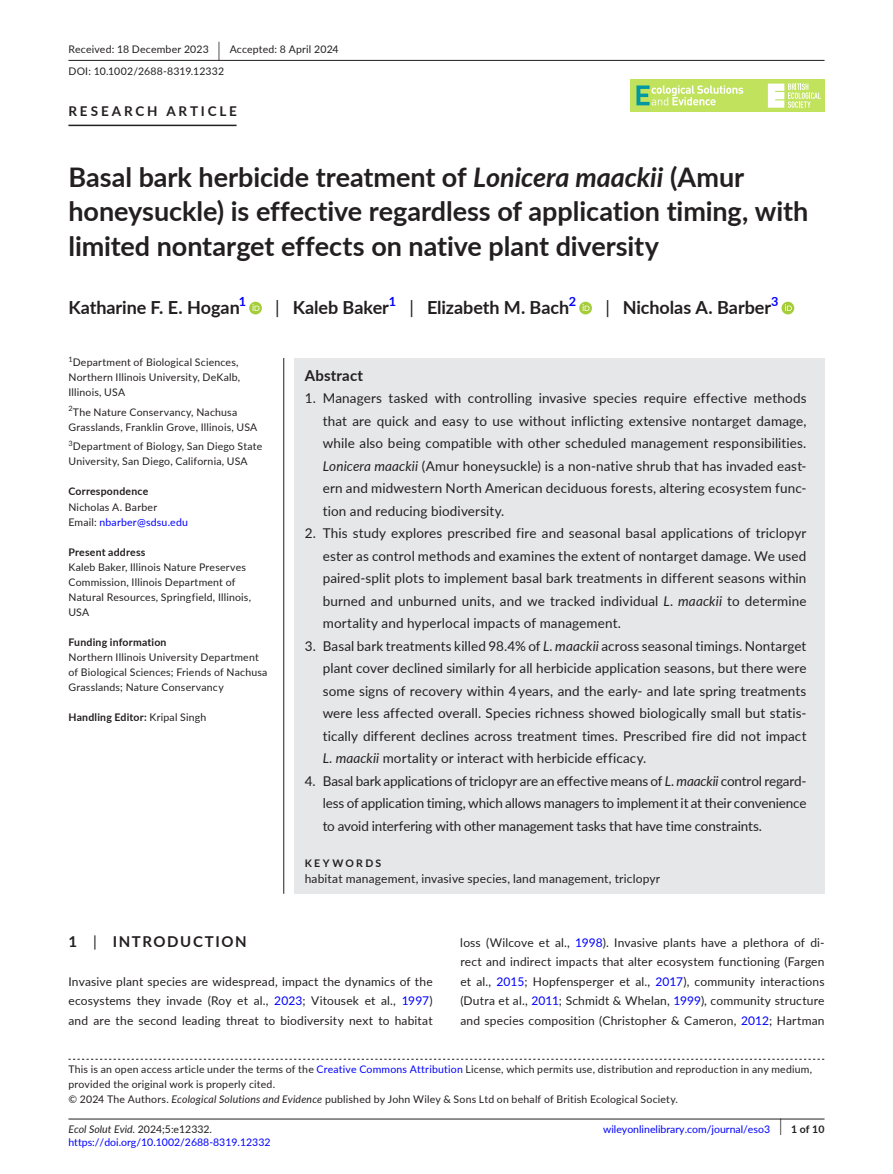
<style>
.page{position:relative;width:893px;height:1174px;background:#fff}
.page>*{position:absolute;margin:0;border:0;box-sizing:border-box;transform-origin:0 0}
.t1{font:700 27px/34.5px "Lato";letter-spacing:-.005em;color:#231f20}
.t2{font:700 18px "Lato";letter-spacing:-.005em;color:#231f20}
.t3{font:700 15px "Lato";letter-spacing:.1em;color:#231f20}
.t4{font:700 15px "Lato";letter-spacing:.015em;color:#231f20}
.t5{font:13.5px/22.5px "Lato";letter-spacing:.01em;color:#231f20;text-align:justify}
.t6{font:700 13.5px "Lato";letter-spacing:.21em;color:#231f20}
.t7{font:700 12.6px "Lato";color:#00f}
.t8{font:12px/19.5px "Lato";letter-spacing:.015em;color:#231f20;text-align:justify}
.t9{font:10.5px/15px "Lato";letter-spacing:.02em;color:#231f20}
.t10{font:700 10.5px "Lato";letter-spacing:.02em;color:#231f20}
.t11{font:10.5px "Lato";color:#00f}
.t12{font:italic 10.5px "Lato";color:#231f20}
.t13{font:700 10.5px "Lato";letter-spacing:.22em;color:#231f20}
.t14{font:7.35px "Lato";color:#231f20}
.s1{font-size:19.65px}
.s2{font-style:italic}
.s3{font-weight:400}
.s4{color:#00f}
.s5{font-style:normal}
.s6{font-weight:400;font-size:17.4px}
</style>
<div class="page">
<hr style="left:68px;top:1118px;width:756px;height:1px;background:#231f20">
<div style="left:630px;top:79px;width:194px;height:33px;background:#c0e25c"></div>
<svg style="left:768px;top:84px;width:53px;height:24px"></svg>
<svg style="left:636px;top:85px;width:107px;height:20px"></svg>
<hr style="left:68px;top:60px;width:756px;height:1px;background:#231f20">
<hr style="left:68px;top:125px;width:169px;height:1px;background:#231f20">
<svg style="left:249px;top:302px;width:13px;height:12px"></svg>
<svg style="left:253px;top:304px;width:6px;height:7px"></svg>
<svg style="left:579px;top:302px;width:13px;height:12px"></svg>
<svg style="left:583px;top:304px;width:6px;height:7px"></svg>
<div style="left:781px;top:302px;width:13px;height:12px;background:#a5cd39;border-radius:50%"></div>
<svg style="left:785px;top:304px;width:7px;height:7px"></svg>
<svg style="left:68px;top:1058px;width:756px;height:1px"></svg>
<div style="left:294px;top:358px;width:530px;height:535px;background:#e6e7e9"></div>
<hr style="left:283px;top:358px;width:1px;height:535px;background:#231f20">
<p class="t9" style="left:68px;top:38px;width:272px;line-height:21.8px">Received: 18 December 2023 <span class="s1">|</span> Accepted: 8 April 2024<br>DOI: 10.1002/2688-8319.12332</p>
<p class="t6" style="left:68px;top:101px;width:170px">RESEARCH ARTICLE</p>
<h1 class="t1" style="left:68px;top:159px;width:741px">Basal bark herbicide treatment of <span class="s2">Lonicera maackii</span> (Amur honeysuckle) is effective regardless of application timing, with limited nontarget effects on native plant diversity</h1>
<h2 class="t2" style="left:68px;top:295px;width:173px">Katharine F. E. Hogan</h2>
<p class="t7" style="left:239px;top:292px;width:9px">1</p>
<h2 class="t2" style="left:275px;top:295px;width:115px"><span class="s3">|</span> Kaleb Baker</h2>
<p class="t7" style="left:389px;top:292px;width:9px">1</p>
<h2 class="t2" style="left:410px;top:295px;width:161px"><span class="s3">|</span> Elizabeth M. Bach</h2>
<p class="t7" style="left:569px;top:292px;width:9px">2</p>
<h2 class="t2" style="left:605px;top:295px;width:167px"><span class="s3">|</span> Nicholas A. Barber</h2>
<p class="t7" style="left:771px;top:292px;width:9px">3</p>
<p class="t14" style="left:68px;top:354px;width:6px">1</p>
<p class="t9" style="left:68px;top:355px;width:173px;text-indent:4px">Department of Biological Sciences,<br>Northern Illinois University, DeKalb,<br>Illinois, USA</p>
<p class="t9" style="left:68px;top:404px;width:190px"><sup>2</sup>The Nature Conservancy, Nachusa<br>Grasslands, Franklin Grove, Illinois, USA</p>
<p class="t9" style="left:68px;top:439px;width:195px"><sup>3</sup>Department of Biology, San Diego State<br>University, San Diego, California, USA</p>
<p class="t10" style="left:68px;top:484px;width:81px">Correspondence</p>
<p class="t9" style="left:68px;top:499px;width:121px">Nicholas A. Barber<br>Email: <span class="s4">nbarber@sdsu.edu</span></p>
<p class="t10" style="left:68px;top:544px;width:78px">Present address</p>
<p class="t9" style="left:68px;top:559px;width:184px">Kaleb Baker, Illinois Nature Preserves<br>Commission, Illinois Department of<br>Natural Resources, Springfield, Illinois,<br>USA</p>
<p class="t10" style="left:68px;top:634px;width:100px">Funding information</p>
<p class="t9" style="left:68px;top:649px;width:201px">Northern Illinois University Department of Biological Sciences; Friends of Nachusa<br>Grasslands; Nature Conservancy</p>
<p class="t10" style="left:68px;top:709px;width:139px">Handling Editor: <span class="s3">Kripal Singh</span></p>
<p class="t4" style="left:305px;top:364px;width:60px">Abstract</p>
<p class="t5" style="left:323px;top:386px;width:485px;text-indent:-18px">1. Managers tasked with controlling invasive species require effective methods that are quick and easy to use without inflicting extensive nontarget damage, while also being compatible with other scheduled management responsibilities.<br><span class="s2">Lonicera maackii</span> (Amur honeysuckle) is a non-native shrub that has invaded east&shy;ern and midwestern North American deciduous forests, altering ecosystem func&shy;tion and reducing biodiversity.</p>
<p class="t5" style="left:323px;top:521px;width:485px;text-indent:-18px">2. This study explores prescribed fire and seasonal basal applications of triclopyr ester as control methods and examines the extent of nontarget damage. We used paired-split plots to implement basal bark treatments in different seasons within burned and unburned units, and we tracked individual <span class="s2">L. maackii</span> to determine mortality and hyperlocal impacts of management.</p>
<p class="t5" style="left:323px;top:634px;width:485px;text-indent:-18px">3. Basal bark treatments killed 98.4% of <span class="s2">L. maackii</span> across seasonal timings. Nontarget plant cover declined similarly for all herbicide application seasons, but there were some signs of recovery within 4 years, and the early- and late spring treatments were less affected overall. Species richness showed biologically small but statis&shy;tically different declines across treatment times. Prescribed fire did not impact <span class="s2">L. maackii</span> mortality or interact with herbicide efficacy.</p>
<p class="t5" style="left:323px;top:769px;width:485px;text-indent:-18px">4. Basal bark applications of triclopyr are an effective means of <span class="s2">L. maackii</span> control regard&shy;less of application timing, which allows managers to implement it at their convenience to avoid interfering with other management tasks that have time constraints.</p>
<p class="t13" style="left:305px;top:855px;width:78px">KEYWORDS</p>
<p class="t8" style="left:305px;top:868px;width:357px">habitat management, invasive species, land management, triclopyr</p>
<p class="t3" style="left:68px;top:930px;width:180px">1 <span class="s3">|</span> INTRODUCTION</p>
<p class="t8" style="left:68px;top:971px;width:366px">Invasive plant species are widespread, impact the dynamics of the ecosystems they invade (Roy et al., <span class="s4">2023</span>; Vitousek et al., <span class="s4">1997</span>) and are the second leading threat to biodiversity next to habitat</p>
<p class="t8" style="left:460px;top:932px;width:366px">loss (Wilcove et al., <span class="s4">1998</span>). Invasive plants have a plethora of di&shy;rect and indirect impacts that alter ecosystem functioning (Fargen et al., <span class="s4">2015</span>; Hopfensperger et al., <span class="s4">2017</span>), community interactions (Dutra et al., <span class="s4">2011</span>; Schmidt &amp; Whelan, <span class="s4">1999</span>), community structure and species composition (Christopher &amp; Cameron, <span class="s4">2012</span>; Hartman</p>
<p class="t9" style="left:68px;top:1061px;width:745px">This is an open access article under the terms of the <span class="s4">Creative Commons Attribution</span> License, which permits use, distribution and reproduction in any medium, provided the original work is properly cited.<br>© 2024 The Authors. <span class="s2">Ecological Solutions and Evidence</span> published by John Wiley &amp; Sons Ltd on behalf of British Ecological Society.</p>
<p class="t12" style="left:68px;top:1121px;width:145px">Ecol Solut Evid. <span class="s5">2024;5:e12332.</span></p>
<p class="t10" style="left:779px;top:1121px;width:46px"><span class="s6">|</span> 1 of 10</p>
<p class="t11" style="left:68px;top:1135px;width:204px">https://doi.org/10.1002/2688-8319.12332</p>
<p class="t11" style="left:603px;top:1121px;width:168px">wileyonlinelibrary.com/journal/eso3</p>
</div>
